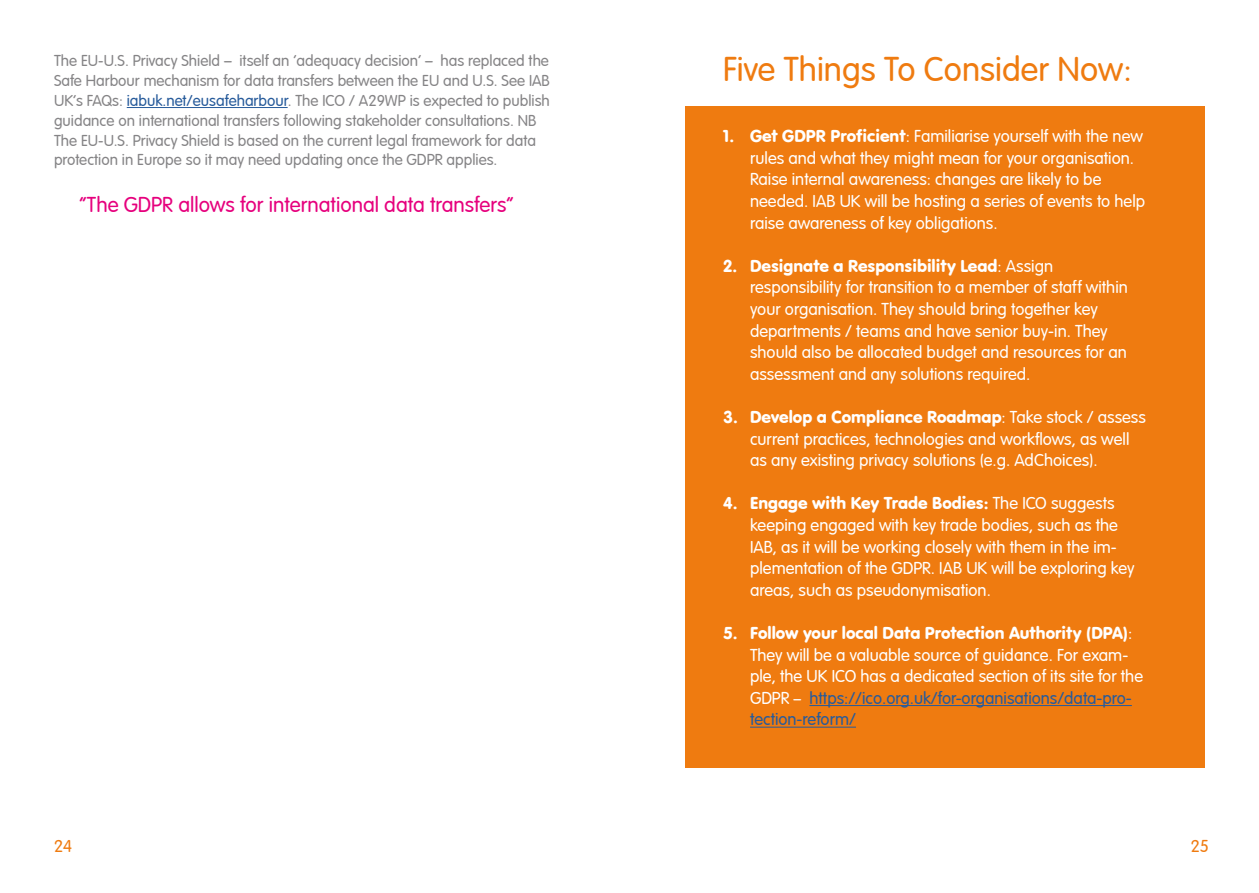
<style>
.page{position:relative;width:1259px;height:893px;background:#fff}
.page>*{position:absolute;margin:0;border:0;box-sizing:border-box;transform-origin:0 0}
.t1{font:300 36px "VAG Rundschrift D";color:#ef7b10}
.t2{font:300 22.5px "VAG Rundschrift D";color:#e6007d}
.t3{font:300 18px/21.6px "VAG Rundschrift D";color:#fff}
.t4{font:300 18px "VAG Rundschrift D";color:#ef7b10}
.t5{font:300 16.5px/19.8px "VAG Rundschrift D";color:#858486}
.s1{color:#275b9b}
.s2{font-weight:400}
.s3{font-size:16.5px}
</style>
<div class="page">
<hr style="left:127px;top:107px;width:161px;height:1px;background:#275b9b">
<div style="left:685px;top:106px;width:520px;height:662px;background:#ef7b10"></div>
<hr style="left:809px;top:705px;width:323px;height:1px;background:#275b9b">
<hr style="left:750px;top:727px;width:106px;height:1px;background:#275b9b">
<p class="t5" style="left:54px;top:51px;width:497px">The EU-U.S. Privacy Shield – itself an ‘adequacy decision’ – has replaced the Safe Harbour mechanism for data transfers between the EU and U.S. See IAB UK’s FAQs: <span class="s1">iabuk.net/eusafeharbour</span>. The ICO / A29WP is expected to publish guidance on international transfers following stakeholder consultations. NB The EU-U.S. Privacy Shield is based on the current legal framework for data protection in Europe so it may need updating once the GDPR applies.</p>
<p class="t2" style="left:80px;top:193px;width:435px">“The GDPR allows for international data transfers”</p>
<h1 class="t1" style="left:723px;top:50px;width:410px">Five Things To Consider Now:</h1>
<p class="t3" style="left:750px;top:126px;width:396px;text-indent:-27px"><span class="s2">1. Get GDPR Proficient</span>: Familiarise yourself with the new rules and what they might mean for your organisation.<br>Raise internal awareness: changes are likely to be needed. IAB UK will be hosting a series of events to help raise awareness of key obligations.</p>
<p class="t3" style="left:750px;top:255px;width:379px;text-indent:-27px"><span class="s2">2. Designate a Responsibility Lead</span>: Assign responsibility for transition to a member of staff within your organisation. They should bring together key departments / teams and have senior buy-in. They should also be allocated budget and resources for an assessment and any solutions required.</p>
<p class="t3" style="left:750px;top:407px;width:397px;text-indent:-27px"><span class="s2">3. Develop a Compliance Roadmap</span>: Take stock / assess current practices, technologies and workflows, as well as any existing privacy solutions (e.g. AdChoices).</p>
<p class="t3" style="left:750px;top:493px;width:386px;text-indent:-27px"><span class="s2">4. Engage with Key Trade Bodies:</span> The ICO suggests keeping engaged with key trade bodies, such as the IAB, as it will be working closely with them in the im&shy;plementation of the GDPR. IAB UK will be exploring key areas, such as pseudonymisation.</p>
<p class="t3" style="left:750px;top:623px;width:394px;text-indent:-27px"><span class="s2">5. Follow your local Data Protection Authority (DPA)</span>:<br>They will be a valuable source of guidance. For exam&shy;ple, the UK ICO has a dedicated section of its site for the GDPR <span class="s3">–</span> <span class="s1">https://ico.org.uk/for-organisations/data-pro&shy;tection-reform/</span></p>
<p class="t4" style="left:54px;top:837px;width:20px">24</p>
<p class="t4" style="left:1191px;top:837px;width:20px">25</p>
</div>
